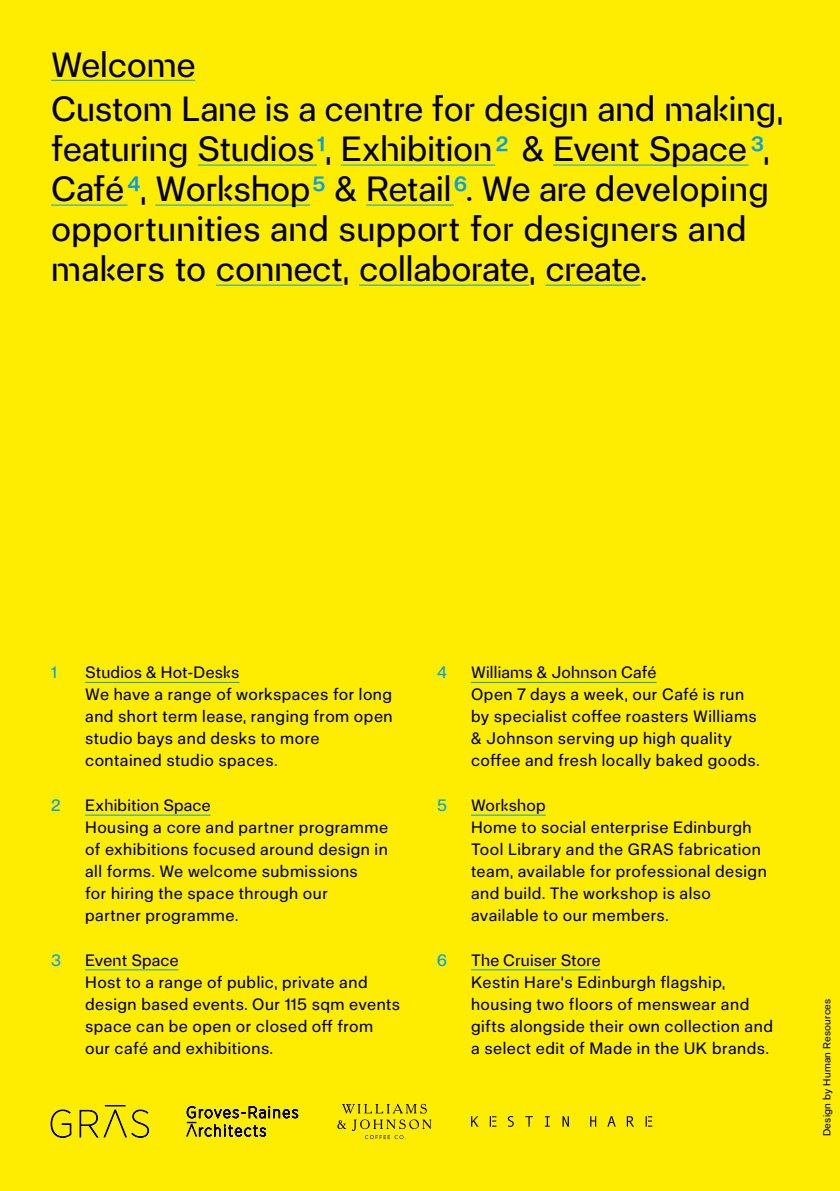
<style>
.page{position:relative;width:840px;height:1191px;background:#fff}
.page>*{position:absolute;margin:0;border:0;box-sizing:border-box;transform-origin:0 0}
.t1{font:34px/40px "Custom Lane B";color:#000}
.t2{font:16px/22px "Custom Lane A";letter-spacing:.03em;color:#000}
.t3{font:16px "Custom Lane B";letter-spacing:.015em;color:#000}
.t4{font:16px "Custom Lane B";color:#009fe3}
.t5{font:16px "Custom Lane A";color:#009fe3}
.t6{font:10px "Custom Lane A";letter-spacing:.02em;color:#000}
.s1{color:#009fe3}
</style>
<div class="page">
<div style="left:0;top:0;width:839px;height:1191px;background:#ffed00"></div>
<hr style="left:51px;top:80px;width:144px;height:1px;background:#009fe3">
<hr style="left:197px;top:165px;width:120px;height:1px;background:#009fe3">
<hr style="left:340px;top:165px;width:155px;height:1px;background:#009fe3">
<hr style="left:553px;top:165px;width:195px;height:1px;background:#009fe3">
<hr style="left:51px;top:205px;width:76px;height:1px;background:#009fe3">
<hr style="left:155px;top:205px;width:155px;height:1px;background:#009fe3">
<hr style="left:366px;top:205px;width:87px;height:1px;background:#009fe3">
<hr style="left:216px;top:285px;width:126px;height:1px;background:#009fe3">
<hr style="left:359px;top:285px;width:169px;height:1px;background:#009fe3">
<hr style="left:545px;top:285px;width:95px;height:1px;background:#009fe3">
<hr style="left:471px;top:682px;width:185px;height:1px;background:#009fe3">
<hr style="left:471px;top:814px;width:74px;height:1px;background:#009fe3">
<hr style="left:471px;top:969px;width:129px;height:1px;background:#009fe3">
<hr style="left:85px;top:682px;width:154px;height:1px;background:#009fe3">
<hr style="left:85px;top:814px;width:125px;height:1px;background:#009fe3">
<hr style="left:85px;top:969px;width:93px;height:1px;background:#009fe3">
<svg style="left:337px;top:1103px;width:94px;height:36px"></svg>
<svg style="left:471px;top:1116px;width:181px;height:10px"></svg>
<svg style="left:51px;top:1105px;width:98px;height:32px"></svg>
<svg style="left:186px;top:1106px;width:112px;height:30px"></svg>
<h1 class="t1" style="left:51px;top:42px;width:733px;line-height:44.2px">Welcome<br>Custom Lane is a centre for design and making,</h1>
<h1 class="t1" style="left:51px;top:128px;width:719px">featuring Studios<span class="s1">1</span>, Exhibition<span class="s1">2</span> &amp; Event Space<span class="s1">3</span>, Café<span class="s1">4</span>, Workshop<span class="s1">5</span> &amp; Retail<span class="s1">6</span>. We are developing opportunities and support for designers and makers to connect, collaborate, create.</h1>
<p class="t5" style="left:51px;top:663px;width:7px">1</p>
<p class="t3" style="left:85px;top:663px;width:156px">Studios &amp; Hot-Desks</p>
<p class="t2" style="left:85px;top:683px;width:309px">We have a range of workspaces for long and short term lease, ranging from open studio bays and desks to more contained studio spaces.</p>
<p class="t4" style="left:51px;top:796px;width:11px">2</p>
<p class="t3" style="left:85px;top:796px;width:127px">Exhibition Space</p>
<p class="t2" style="left:85px;top:816px;width:304px">Housing a core and partner programme of exhibitions focused around design in all forms. We welcome submissions<br>for hiring the space through our<br>partner programme.</p>
<p class="t4" style="left:51px;top:950px;width:11px">3</p>
<p class="t3" style="left:85px;top:950px;width:95px">Event Space</p>
<p class="t2" style="left:85px;top:970px;width:316px">Host to a range of public, private and design based events. Our 115 sqm events space can be open or closed off from our café and exhibitions.</p>
<p class="t4" style="left:437px;top:663px;width:11px">4</p>
<p class="t3" style="left:471px;top:663px;width:187px">Williams &amp; Johnson Café</p>
<p class="t2" style="left:471px;top:683px;width:290px">Open 7 days a week, our Café is run by specialist coffee roasters Williams &amp; Johnson serving up high quality coffee and fresh locally baked goods.</p>
<p class="t4" style="left:437px;top:796px;width:11px">5</p>
<p class="t3" style="left:471px;top:796px;width:76px">Workshop</p>
<p class="t2" style="left:471px;top:816px;width:297px">Home to social enterprise Edinburgh Tool Library and the GRAS fabrication team, available for professional design and build. The workshop is also available to our members.</p>
<p class="t4" style="left:437px;top:950px;width:11px">6</p>
<p class="t3" style="left:471px;top:950px;width:131px">The Cruiser Store</p>
<p class="t2" style="left:471px;top:970px;width:303px">Kestin Hare's Edinburgh flagship, housing two floors of menswear and gifts alongside their own collection and a select edit of Made in the UK brands.</p>
<p class="t6" style="left:820px;top:1136px;width:139px;rotate:-90deg">Design by Human Resources</p>
</div>
